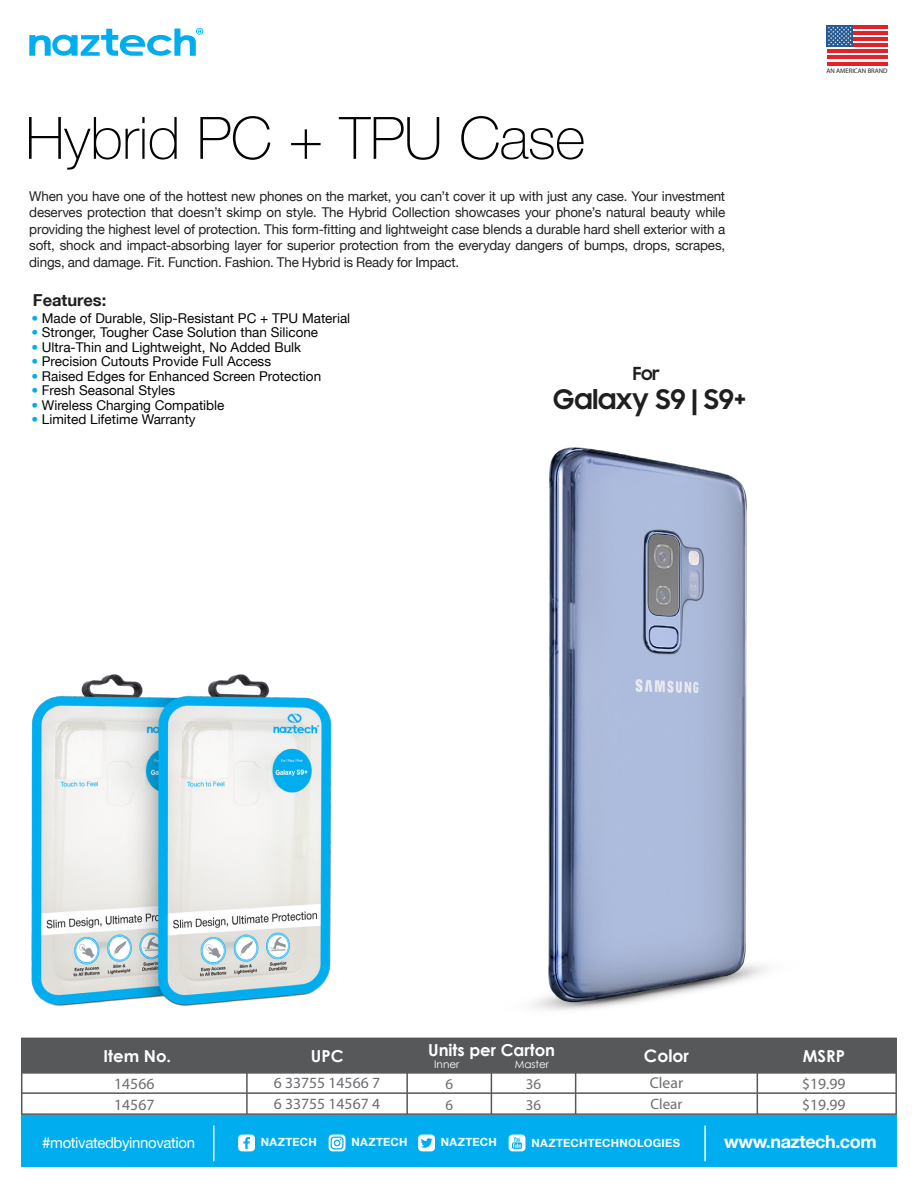
<style>
.page{position:relative;width:918px;height:1188px;background:#fff}
.page>*{position:absolute;margin:0;border:0;box-sizing:border-box;transform-origin:0 0}
.t1{font:100 58.5px "Helvetica Neue LT Std";letter-spacing:-.01em;color:#040503}
.t2{font:700 27px "Samsung Sharp Sans";letter-spacing:-.005em;color:#211e1e}
.t3{font:700 18px "Helvetica Neue LT Std";letter-spacing:-.025em;color:#fff}
.t4{font:700 18px "Samsung Sharp Sans";color:#211e1e}
.t5{font:700 17.25px "Century Gothic";color:#fff}
.t6{font:700 16.5px "Century Gothic";color:#fff}
.t7{font:700 16.5px "Helvetica Neue LT Std";color:#231f20}
.t8{font:15.6px "Myriad Pro";color:#6c6d70}
.t9{font:15px "Helvetica Neue LT Std";letter-spacing:-.025em;color:#fff}
.t10{font:15px "Myriad Pro";color:#6c6d70}
.t11{font:13.5px/16.5px "Helvetica Neue LT Std";letter-spacing:-.015em;color:#231f20;text-align:justify}
.t12{font:13.5px "Helvetica Neue LT Std";color:#040503}
.t13{font:700 11.25px "Helvetica Neue LT Std";letter-spacing:.02em;color:#fff}
.t14{font:10.5px "Century Gothic";color:#fff}
.t15{font:6.6px "Myriad Pro";color:#211e1e}
.s1{color:#00aeef}
</style>
<div class="page">
<div style="left:21px;top:1115px;width:876px;height:52px;background:#00aeef"></div>
<svg style="left:29px;top:28px;width:174px;height:28px"></svg>
<svg style="left:238px;top:1135px;width:17px;height:16px"></svg>
<svg style="left:418px;top:1135px;width:17px;height:16px"></svg>
<svg style="left:329px;top:1135px;width:16px;height:16px"></svg>
<svg style="left:509px;top:1135px;width:16px;height:16px"></svg>
<svg style="left:827px;top:28px;width:60px;height:28px"></svg>
<hr style="left:827px;top:25px;width:60px;height:3px;background:#e32128">
<hr style="left:827px;top:31px;width:60px;height:4px;background:#e32128">
<hr style="left:827px;top:38px;width:60px;height:3px;background:#e32128">
<hr style="left:827px;top:44px;width:60px;height:3px;background:#e32128">
<hr style="left:827px;top:50px;width:60px;height:3px;background:#e32128">
<hr style="left:827px;top:56px;width:60px;height:3px;background:#e32128">
<hr style="left:827px;top:62px;width:60px;height:3px;background:#e32128">
<div style="left:827px;top:25px;width:26px;height:22px;background:linear-gradient(to right,#336299,#2c5d95)"></div>
<svg style="left:828px;top:27px;width:24px;height:18px"></svg>
<hr style="left:213px;top:1126px;width:2px;height:35px;background:#fff">
<hr style="left:704px;top:1126px;width:2px;height:35px;background:#fff">
<div style="left:21px;top:1038px;width:876px;height:36px;background:#57585a;border:2px solid #57585a"></div>
<hr style="left:69px;top:1038px;width:2px;height:20px;background:#57585a">
<hr style="left:246px;top:1073px;width:2px;height:20px;background:#57585a">
<hr style="left:406px;top:1073px;width:2px;height:20px;background:#57585a">
<hr style="left:895px;top:1073px;width:2px;height:21px;background:#57585a">
<hr style="left:22px;top:1092px;width:874px;height:2px;background:#57585a">
<hr style="left:246px;top:1094px;width:2px;height:20px;background:#57585a">
<svg style="left:21px;top:1073px;width:1px;height:42px"></svg>
<hr style="left:406px;top:1094px;width:2px;height:20px;background:#57585a">
<svg style="left:491px;top:1073px;width:1px;height:40px"></svg>
<svg style="left:575px;top:1073px;width:1px;height:40px"></svg>
<svg style="left:757px;top:1073px;width:1px;height:40px"></svg>
<hr style="left:895px;top:1094px;width:2px;height:21px;background:#57585a">
<hr style="left:22px;top:1113px;width:874px;height:2px;background:#57585a">
<img style="left:532px;top:447px;width:235px;height:563px">
<img style="left:31px;top:674px;width:301px;height:332px">
<h1 class="t1" style="left:25px;top:105px;width:562px">Hybrid PC + TPU Case</h1>
<p class="t11" style="left:29px;top:187px;width:697px">When you have one of the hottest new phones on the market, you can’t cover it up with just any case. Your investment deserves protection that doesn’t skimp on style. The Hybrid Collection showcases your phone’s natural beauty while providing the highest level of protection. This form-fitting and lightweight case blends a durable hard shell exterior with a soft, shock and impact-absorbing layer for superior protection from the everyday dangers of bumps, drops, scrapes, dings, and damage. Fit. Function. Fashion. The Hybrid is Ready for Impact.</p>
<p class="t7" style="left:33px;top:290px;width:75px">Features:</p>
<p class="t12" style="left:31px;top:310px;width:320px"><span class="s1">•</span> Made of Durable, Slip-Resistant PC + TPU Material</p>
<p class="t12" style="left:31px;top:324px;width:288px"><span class="s1">•</span> Stronger, Tougher Case Solution than Silicone</p>
<p class="t12" style="left:31px;top:339px;width:271px"><span class="s1">•</span> Ultra-Thin and Lightweight, No Added Bulk</p>
<p class="t12" style="left:31px;top:353px;width:241px"><span class="s1">•</span> Precision Cutouts Provide Full Access</p>
<p class="t12" style="left:31px;top:368px;width:291px"><span class="s1">•</span> Raised Edges for Enhanced Screen Protection</p>
<p class="t12" style="left:31px;top:382px;width:145px"><span class="s1">•</span> Fresh Seasonal Styles</p>
<p class="t12" style="left:31px;top:397px;width:195px"><span class="s1">•</span> Wireless Charging Compatible</p>
<p class="t12" style="left:31px;top:412px;width:166px"><span class="s1">•</span> Limited Lifetime Warranty</p>
<h3 class="t4" style="left:633px;top:360px;width:29px">For</h3>
<h2 class="t2" style="left:553px;top:379px;width:194px">Galaxy S9 | S9+</h2>
<p class="t15" style="left:826px;top:66px;width:63px">AN AMERICAN BRAND</p>
<p class="t6" style="left:104px;top:1043px;width:69px">Item No.</p>
<p class="t6" style="left:311px;top:1043px;width:34px">UPC</p>
<p class="t6" style="left:428px;top:1038px;width:129px">Units per Carton</p>
<p class="t14" style="left:434px;top:1057px;width:27px">Inner</p>
<p class="t14" style="left:515px;top:1057px;width:36px">Master</p>
<p class="t5" style="left:644px;top:1042px;width:47px">Color</p>
<p class="t6" style="left:803px;top:1043px;width:44px">MSRP</p>
<p class="t8" style="left:114px;top:1074px;width:42px">14566</p>
<p class="t8" style="left:274px;top:1074px;width:108px">6 33755 14566 7</p>
<p class="t10" style="left:445px;top:1074px;width:9px">6</p>
<p class="t10" style="left:526px;top:1074px;width:17px">36</p>
<p class="t8" style="left:650px;top:1074px;width:35px">Clear</p>
<p class="t8" style="left:802px;top:1074px;width:45px">$19.99</p>
<p class="t8" style="left:114px;top:1095px;width:42px">14567</p>
<p class="t8" style="left:274px;top:1095px;width:108px">6 33755 14567 4</p>
<p class="t10" style="left:445px;top:1095px;width:9px">6</p>
<p class="t10" style="left:526px;top:1095px;width:17px">36</p>
<p class="t10" style="left:651px;top:1095px;width:33px">Clear</p>
<p class="t8" style="left:802px;top:1095px;width:45px">$19.99</p>
<p class="t9" style="left:42px;top:1133px;width:154px">#motivatedbyinnovation</p>
<h3 class="t3" style="left:724px;top:1131px;width:154px">www.naztech.com</h3>
<p class="t13" style="left:261px;top:1135px;width:58px">NAZTECH</p>
<p class="t13" style="left:351px;top:1135px;width:58px">NAZTECH</p>
<p class="t13" style="left:441px;top:1135px;width:58px">NAZTECH</p>
<p class="t13" style="left:531px;top:1136px;width:150px">NAZTECHTECHNOLOGIES</p>
</div>
